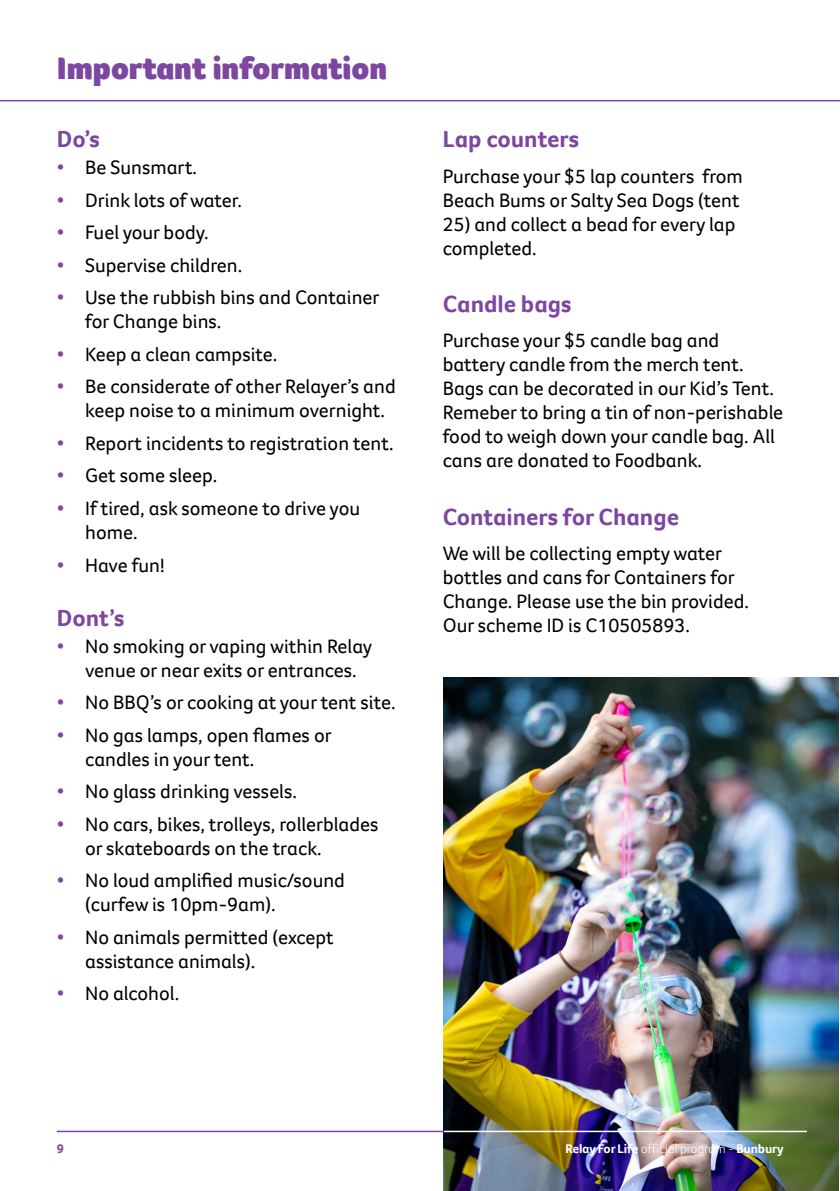
<style>
.page{position:relative;width:840px;height:1191px;background:#fff}
.page>*{position:absolute;margin:0;border:0;box-sizing:border-box;transform-origin:0 0}
.Main_heading{font:900 32px "Foco CC";color:#7d46a0}
.Sub-heading{font:700 24px "Foco CC";color:#7d46a0}
.Body{font:700 24px "Foco CC";color:#7d46a0}
.Body-2{font:20px/24px "Foco CC";color:#000}
.Sub-heading-2{font:20px/24px "Foco CC";color:#000}
.t1{font:700 13px "Foco CC";letter-spacing:-.01em;color:#fff}
.t2{font:700 13px "Foco CC";color:#7d46a0}
.s1{color:#7d46a0}
.s2{font-weight:300}
</style>
<div class="page">
<hr style="left:57px;top:1130px;width:725px;height:2px;background:#7d46a0">
<img style="left:443px;top:677px;width:395px;height:514px">
<hr style="left:0;top:100px;width:839px;height:1px;background:#7d46a0">
<hr style="left:443px;top:1130px;width:363px;height:2px;background:#fff">
<p class="Main_heading" style="left:57px;top:47px;width:332px">Important information</p>
<p class="Body" style="left:57px;top:123px;width:45px">Do’s</p>
<p class="Body-2" style="left:57px;top:155px;width:142px"><span class="s1">•</span> Be Sunsmart.</p>
<p class="Body-2" style="left:57px;top:188px;width:187px"><span class="s1">•</span> Drink lots of water.</p>
<p class="Body-2" style="left:57px;top:220px;width:153px"><span class="s1">•</span> Fuel your body.</p>
<p class="Body-2" style="left:57px;top:253px;width:187px"><span class="s1">•</span> Supervise children.</p>
<p class="Body-2" style="left:85px;top:285px;width:296px;text-indent:-28px"><span class="s1">•</span> Use the rubbish bins and Container for Change bins.</p>
<p class="Body-2" style="left:57px;top:342px;width:222px"><span class="s1">•</span> Keep a clean campsite.</p>
<p class="Body-2" style="left:85px;top:374px;width:312px;text-indent:-28px"><span class="s1">•</span> Be considerate of other Relayer’s and keep noise to a minimum overnight.</p>
<p class="Body-2" style="left:57px;top:431px;width:338px"><span class="s1">•</span> Report incidents to registration tent.</p>
<p class="Body-2" style="left:57px;top:463px;width:162px"><span class="s1">•</span> Get some sleep.</p>
<p class="Body-2" style="left:85px;top:496px;width:276px;text-indent:-28px"><span class="s1">•</span> If tired, ask someone to drive you home.</p>
<p class="Body-2" style="left:57px;top:552px;width:109px"><span class="s1">•</span> Have fun!</p>
<p class="Body" style="left:57px;top:602px;width:69px">Dont’s</p>
<p class="Body-2" style="left:85px;top:633px;width:288px;text-indent:-28px"><span class="s1">•</span> No smoking or vaping within Relay venue or near exits or entrances.</p>
<p class="Body-2" style="left:57px;top:690px;width:340px"><span class="s1">•</span> No BBQ’s or cooking at your tent site.</p>
<p class="Body-2" style="left:85px;top:723px;width:248px;text-indent:-28px"><span class="s1">•</span> No gas lamps, open flames or candles in your tent.</p>
<p class="Body-2" style="left:57px;top:779px;width:242px"><span class="s1">•</span> No glass drinking vessels.</p>
<p class="Body-2" style="left:85px;top:812px;width:295px;text-indent:-28px"><span class="s1">•</span> No cars, bikes, trolleys, rollerblades or skateboards on the track.</p>
<p class="Body-2" style="left:85px;top:868px;width:261px;text-indent:-28px"><span class="s1">•</span> No loud amplified music/sound (curfew is 10pm-9am).</p>
<p class="Body-2" style="left:85px;top:925px;width:250px;text-indent:-28px"><span class="s1">•</span> No animals permitted (except assistance animals).</p>
<p class="Body-2" style="left:57px;top:981px;width:124px"><span class="s1">•</span> No alcohol.</p>
<p class="Sub-heading" style="left:442px;top:123px;width:138px">Lap counters</p>
<p class="Sub-heading-2" style="left:442px;top:164px;width:301px">Purchase your $5 lap counters from<br>Beach Bums or Salty Sea Dogs (tent</p>
<p class="Sub-heading-2" style="left:442px;top:212px;width:294px">25) and collect a bead for every lap completed.</p>
<p class="Sub-heading" style="left:442px;top:288px;width:130px">Candle bags</p>
<p class="Body-2" style="left:442px;top:328px;width:342px">Purchase your $5 candle bag and battery candle from the merch tent.<br>Bags can be decorated in our Kid’s Tent.<br>Remeber to bring a tin of non-perishable food to weigh down your candle bag. All cans are donated to Foodbank.</p>
<p class="Sub-heading" style="left:442px;top:500px;width:238px">Containers for Change</p>
<p class="Body-2" style="left:442px;top:541px;width:307px">We will be collecting empty water bottles and cans for Containers for Change. Please use the bin provided.<br>Our scheme ID is C10505893.</p>
<p class="t2" style="left:57px;top:1140px;width:9px">9</p>
<p class="t1" style="left:565px;top:1140px;width:219px">Relay For Life <span class="s2">official program -</span> Bunbury</p>
</div>
